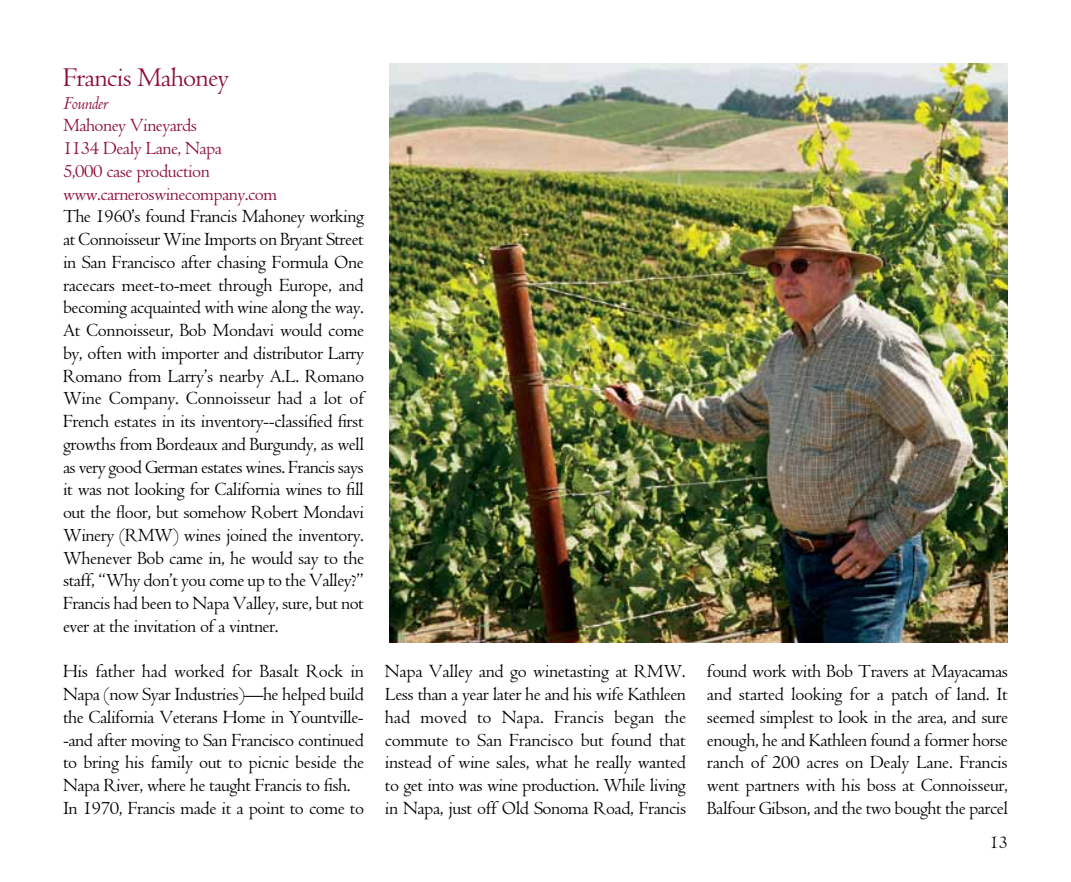
<style>
.page{position:relative;width:1071px;height:882px;background:#fff}
.page>*{position:absolute;margin:0;border:0;box-sizing:border-box;transform-origin:0 0}
.t1{font:28px "Centaur";letter-spacing:-.025em;color:#8e0c3a}
.t2{font:19.25px/22.8px "Centaur";letter-spacing:-.025em;color:#000;text-align:justify}
.t3{font:19.25px/22.8px "Centaur";letter-spacing:-.025em;color:#8e0c3a}
.t4{font:italic 19.25px "Centaur";letter-spacing:-.025em;color:#8e0c3a}
.t5{font:18.38px "Centaur";color:#000}
</style>
<div class="page">
<img style="left:390px;top:63px;width:618px;height:580px">
<h1 class="t1" style="left:63px;top:62px;width:168px">Francis Mahoney</h1>
<p class="t4" style="left:63px;top:93px;width:47px">Founder</p>
<p class="t3" style="left:63px;top:114px;width:215px">Mahoney Vineyards<br>1134 Dealy Lane, Napa<br>5,000 case production www.carneroswinecompany.com</p>
<p class="t2" style="left:63px;top:205px;width:303px">The 1960’s found Francis Mahoney working at Connoisseur Wine Imports on Bryant Street in San Francisco after chasing Formula One racecars meet-to-meet through Europe, and becoming acquainted with wine along the way.<br>At Connoisseur, Bob Mondavi would come by, often with importer and distributor Larry Romano from Larry’s nearby A.L. Romano Wine Company. Connoisseur had a lot of French estates in its inventory--classified first growths from Bordeaux and Burgundy, as well as very good German estates wines. Francis says it was not looking for California wines to fill out the floor, but somehow Robert Mondavi Winery (RMW) wines joined the inventory.<br>Whenever Bob came in, he would say to the staff, “Why don’t you come up to the Valley?” Francis had been to Napa Valley, sure, but not ever at the invitation of a vintner.</p>
<p class="t2" style="left:63px;top:660px;width:303px;text-align:left">His father had worked for Basalt Rock in Napa (now Syar Industries)—he helped build the California Veterans Home in Yountville--and after moving to San Francisco continued to bring his family out to picnic beside the Napa River, where he taught Francis to fish.<br>In 1970, Francis made it a point to come to</p>
<p class="t2" style="left:385px;top:660px;width:303px">Napa Valley and go winetasting at RMW.<br>Less than a year later he and his wife Kathleen had moved to Napa. Francis began the commute to San Francisco but found that instead of wine sales, what he really wanted to get into was wine production. While living in Napa, just off Old Sonoma Road, Francis</p>
<p class="t2" style="left:707px;top:660px;width:303px">found work with Bob Travers at Mayacamas and started looking for a patch of land. It seemed simplest to look in the area, and sure enough, he and Kathleen found a former horse ranch of 200 acres on Dealy Lane. Francis went partners with his boss at Connoisseur, Balfour Gibson, and the two bought the parcel</p>
<p class="t5" style="left:990px;top:832px;width:20px">13</p>
</div>
